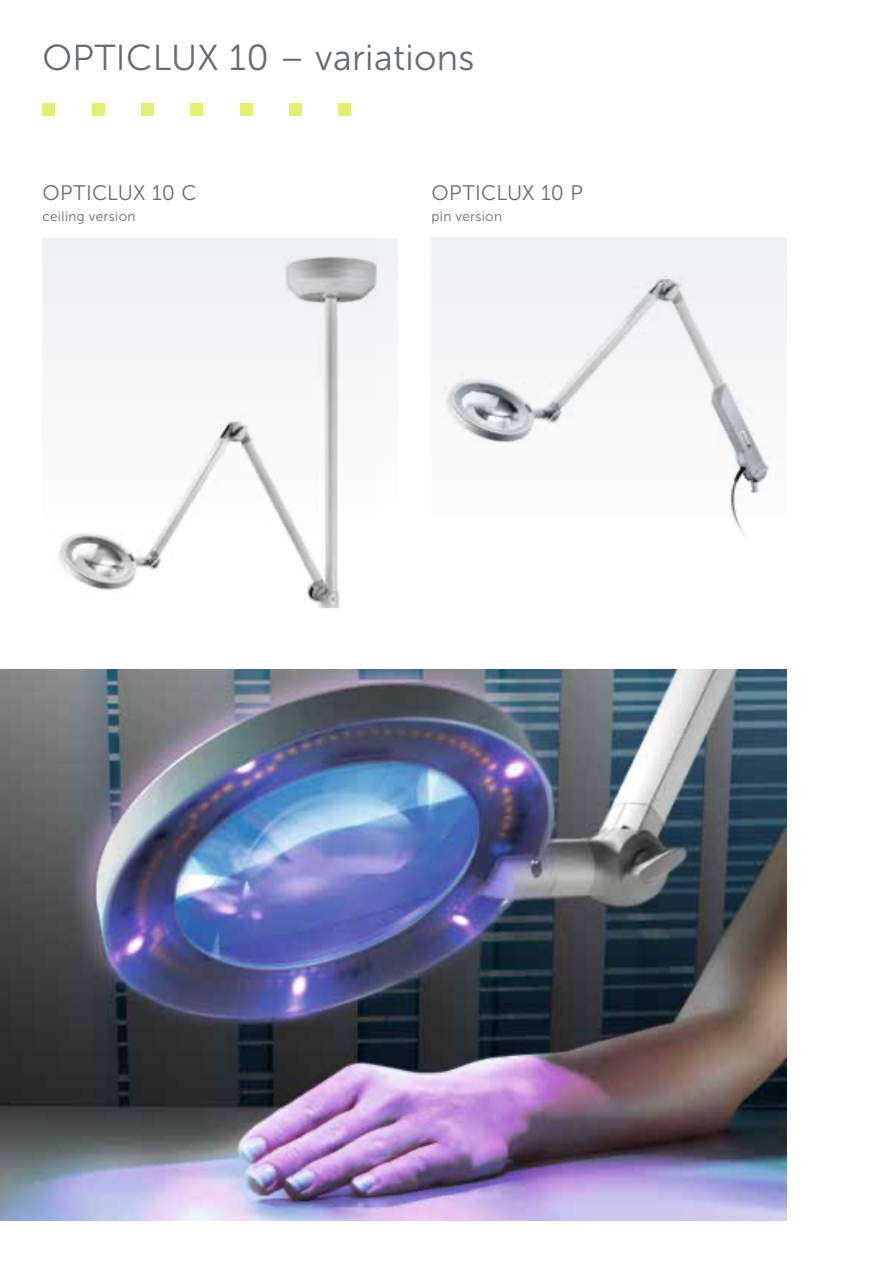
<style>
.page{position:relative;width:893px;height:1263px;background:#fff}
.page>*{position:absolute;margin:0;border:0;box-sizing:border-box;transform-origin:0 0}
.t1{font:36px "Museo Sans 300";letter-spacing:.01em;color:#656b70}
.t2{font:21px "Museo Sans 300";letter-spacing:.01em;color:#656b70}
.t3{font:13.5px "Museo Sans 300";letter-spacing:.025em;color:#656b70}
</style>
<div class="page">
<div style="left:432px;top:237px;width:355px;height:280px;background:#f0f1f3"></div>
<div style="left:43px;top:238px;width:355px;height:280px;background:#f0f1f3"></div>
<img style="left:432px;top:277px;width:355px;height:259px">
<img style="left:58px;top:256px;width:319px;height:353px">
<img style="left:0;top:670px;width:787px;height:550px">
<div style="left:43px;top:103px;width:12px;height:13px;background:#e3ee72"></div>
<div style="left:92px;top:103px;width:12px;height:13px;background:#e3ee72"></div>
<div style="left:141px;top:103px;width:13px;height:13px;background:#e3ee72"></div>
<div style="left:191px;top:103px;width:12px;height:13px;background:#e3ee72"></div>
<div style="left:240px;top:103px;width:12px;height:13px;background:#e3ee72"></div>
<div style="left:289px;top:103px;width:13px;height:13px;background:#e3ee72"></div>
<div style="left:339px;top:103px;width:12px;height:13px;background:#e3ee72"></div>
<h1 class="t1" style="left:43px;top:38px;width:434px">OPTICLUX 10 – variations</h1>
<h2 class="t2" style="left:43px;top:181px;width:156px">OPTICLUX 10 C</h2>
<p class="t3" style="left:43px;top:209px;width:94px">ceiling version</p>
<h2 class="t2" style="left:432px;top:181px;width:153px">OPTICLUX 10 P</h2>
<p class="t3" style="left:432px;top:209px;width:72px">pin version</p>
</div>
